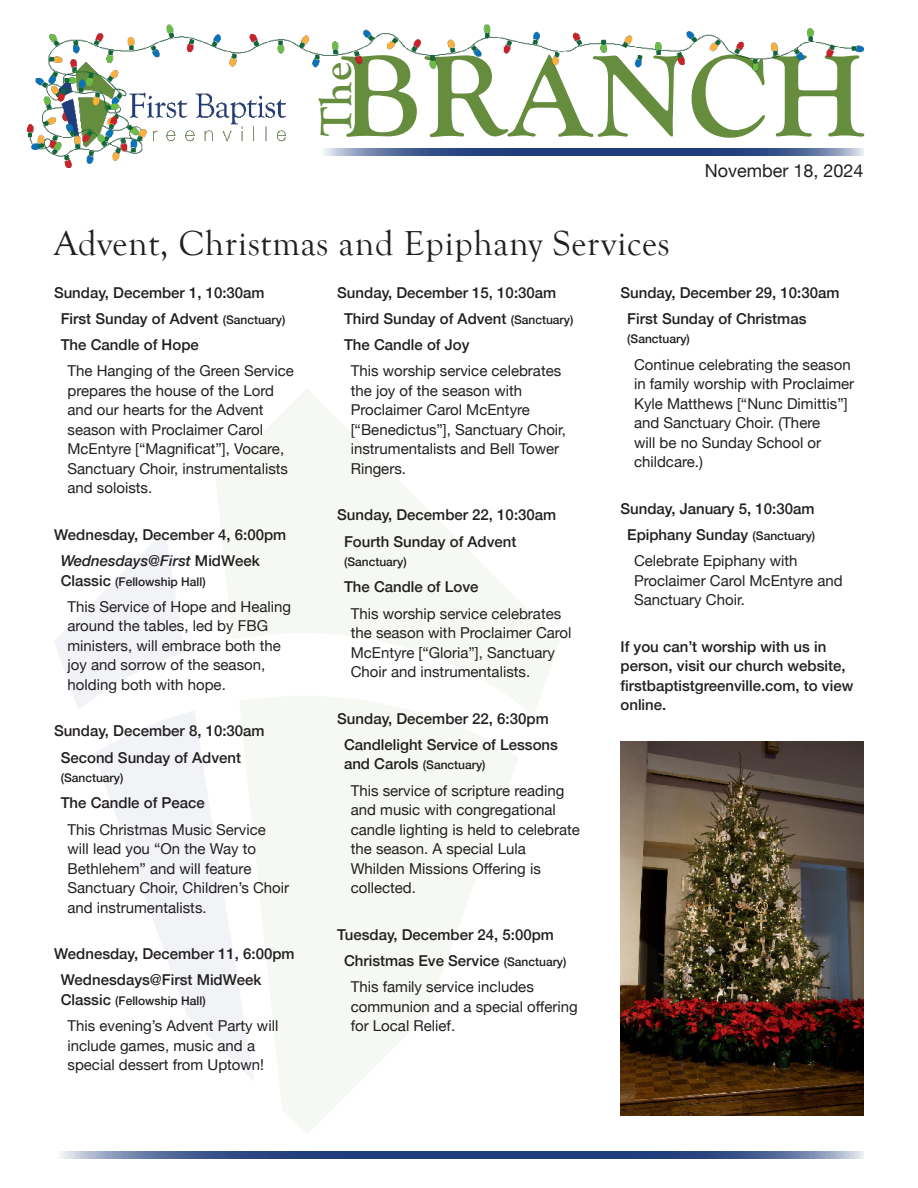
<style>
.page{position:relative;width:918px;height:1188px;background:#fff}
.page>*{position:absolute;margin:0;border:0;box-sizing:border-box;transform-origin:0 0}
.t1{font:700 120px "Goudy Old Style T";letter-spacing:.02em;color:#658d3d}
.t2{font:700 45px "Goudy Old Style T";color:#658d3d}
.Article_Title{font:35.7px "Goudy Old Style T";letter-spacing:.02em;color:#231f20}
.Date_of_issue{font:18px "Helvetica Neue";color:#231f20}
.page_1_events_list_3{font:15px/19.5px "Helvetica Neue";color:#231f20}
.page_1_events_list_1{font:500 15px/19.5px "Helvetica Neue";color:#231f20}
.page_1_events_list_2{font:500 15px "Helvetica Neue";color:#231f20}
.page_1_events_list_2-2{font:italic 500 15px "Helvetica Neue";color:#231f20}
.page_1_events_list_2-3{font:500 12px "Helvetica Neue";color:#231f20}
.s1{font-size:12px}
.s2{font-style:normal}
.s3{font-size:15px}
</style>
<div class="page">
<svg style="left:61px;top:1151px;width:803px;height:7px;background:#415b90"></svg>
<img style="left:27px;top:24px;width:836px;height:144px">
<img style="left:621px;top:742px;width:242px;height:374px">
<h1 class="t1" style="left:340px;top:29px;width:526px">BRANCH</h1>
<h2 class="t2" style="left:311px;top:136px;width:76px;rotate:-90deg">The</h2>
<p class="Article_Title" style="left:54px;top:224px;width:617px">Advent, Christmas and Epiphany Services</p>
<p class="Date_of_issue" style="left:705px;top:158px;width:160px">November 18, 2024</p>
<p class="page_1_events_list_1" style="left:54px;top:281px;width:212px">Sunday, December 1, 10:30am</p>
<p class="page_1_events_list_2" style="left:61px;top:306px;width:226px">First Sunday of Advent <span class="s1">(Sanctuary)</span></p>
<p class="page_1_events_list_2" style="left:61px;top:333px;width:140px">The Candle of Hope</p>
<p class="page_1_events_list_3" style="left:68px;top:362px;width:228px">The Hanging of the Green Service prepares the house of the Lord and our hearts for the Advent season with Proclaimer Carol<br>McEntyre [“Magnificat”], Vocare,<br>Sanctuary Choir, instrumentalists and soloists.</p>
<p class="page_1_events_list_1" style="left:54px;top:524px;width:234px">Wednesday, December 4, 6:00pm</p>
<p class="page_1_events_list_2-2" style="left:61px;top:548px;width:200px">Wednesdays@First <span class="s2">MidWeek</span></p>
<p class="page_1_events_list_2-3" style="left:61px;top:572px;width:146px"><span class="s3">Classic</span> (Fellowship Hall)</p>
<p class="page_1_events_list_3" style="left:68px;top:598px;width:225px">This Service of Hope and Healing around the tables, led by FBG ministers, will embrace both the joy and sorrow of the season, holding both with hope.</p>
<p class="page_1_events_list_1" style="left:54px;top:720px;width:212px">Sunday, December 8, 10:30am</p>
<p class="page_1_events_list_2" style="left:61px;top:745px;width:182px">Second Sunday of Advent</p>
<p class="page_1_events_list_2-3" style="left:61px;top:768px;width:64px">(Sanctuary)</p>
<p class="page_1_events_list_2" style="left:61px;top:791px;width:146px">The Candle of Peace</p>
<p class="page_1_events_list_3" style="left:68px;top:820px;width:223px">This Christmas Music Service will lead you “On the Way to<br>Bethlehem” and will feature<br>Sanctuary Choir, Children’s Choir and instrumentalists.</p>
<p class="page_1_events_list_1" style="left:54px;top:943px;width:242px">Wednesday, December 11, 6:00pm</p>
<p class="page_1_events_list_2" style="left:61px;top:968px;width:202px">Wednesdays@First MidWeek</p>
<p class="page_1_events_list_2-3" style="left:61px;top:991px;width:146px"><span class="s3">Classic</span> (Fellowship Hall)</p>
<p class="page_1_events_list_3" style="left:68px;top:1017px;width:212px">This evening’s Advent Party will include games, music and a special dessert from Uptown!</p>
<p class="page_1_events_list_1" style="left:337px;top:281px;width:220px">Sunday, December 15, 10:30am</p>
<p class="page_1_events_list_2" style="left:344px;top:306px;width:231px">Third Sunday of Advent <span class="s1">(Sanctuary)</span></p>
<p class="page_1_events_list_2" style="left:344px;top:333px;width:127px">The Candle of Joy</p>
<p class="page_1_events_list_3" style="left:351px;top:362px;width:217px">This worship service celebrates the joy of the season with<br>Proclaimer Carol McEntyre [“Benedictus”], Sanctuary Choir, instrumentalists and Bell Tower<br>Ringers.</p>
<p class="page_1_events_list_1" style="left:337px;top:504px;width:220px">Sunday, December 22, 10:30am</p>
<p class="page_1_events_list_2" style="left:344px;top:529px;width:174px">Fourth Sunday of Advent</p>
<p class="page_1_events_list_2-3" style="left:344px;top:552px;width:64px">(Sanctuary)</p>
<p class="page_1_events_list_2" style="left:344px;top:575px;width:136px">The Candle of Love</p>
<p class="page_1_events_list_3" style="left:351px;top:604px;width:222px">This worship service celebrates the season with Proclaimer Carol<br>McEntyre [“Gloria”], Sanctuary<br>Choir and instrumentalists.</p>
<p class="page_1_events_list_1" style="left:337px;top:707px;width:213px">Sunday, December 22, 6:30pm</p>
<p class="page_1_events_list_2" style="left:344px;top:732px;width:215px">Candlelight Service of Lessons</p>
<p class="page_1_events_list_2-3" style="left:344px;top:755px;width:143px"><span class="s3">and Carols</span> (Sanctuary)</p>
<p class="page_1_events_list_3" style="left:351px;top:781px;width:231px">This service of scripture reading and music with congregational candle lighting is held to celebrate the season. A special Lula<br>Whilden Missions Offering is collected.</p>
<p class="page_1_events_list_1" style="left:337px;top:923px;width:218px">Tuesday, December 24, 5:00pm</p>
<p class="page_1_events_list_2" style="left:344px;top:948px;width:224px">Christmas Eve Service <span class="s1">(Sanctuary)</span></p>
<p class="page_1_events_list_3" style="left:351px;top:978px;width:229px">This family service includes communion and a special offering for Local Relief.</p>
<p class="page_1_events_list_1" style="left:621px;top:281px;width:220px">Sunday, December 29, 10:30am</p>
<p class="page_1_events_list_2" style="left:627px;top:306px;width:181px">First Sunday of Christmas</p>
<p class="page_1_events_list_2-3" style="left:627px;top:329px;width:64px">(Sanctuary)</p>
<p class="page_1_events_list_3" style="left:634px;top:355px;width:222px">Continue celebrating the season in family worship with Proclaimer<br>Kyle Matthews [“Nunc Dimittis”] and Sanctuary Choir. (There<br>will be no Sunday School or childcare.)</p>
<p class="page_1_events_list_1" style="left:621px;top:497px;width:195px">Sunday, January 5, 10:30am</p>
<p class="page_1_events_list_2" style="left:627px;top:522px;width:189px">Epiphany Sunday <span class="s1">(Sanctuary)</span></p>
<p class="page_1_events_list_3" style="left:634px;top:552px;width:210px">Celebrate Epiphany with<br>Proclaimer Carol McEntyre and<br>Sanctuary Choir.</p>
<p class="page_1_events_list_1" style="left:621px;top:635px;width:234px">If you can’t worship with us in person, visit our church website, firstbaptistgreenville.com, to view online.</p>
</div>
